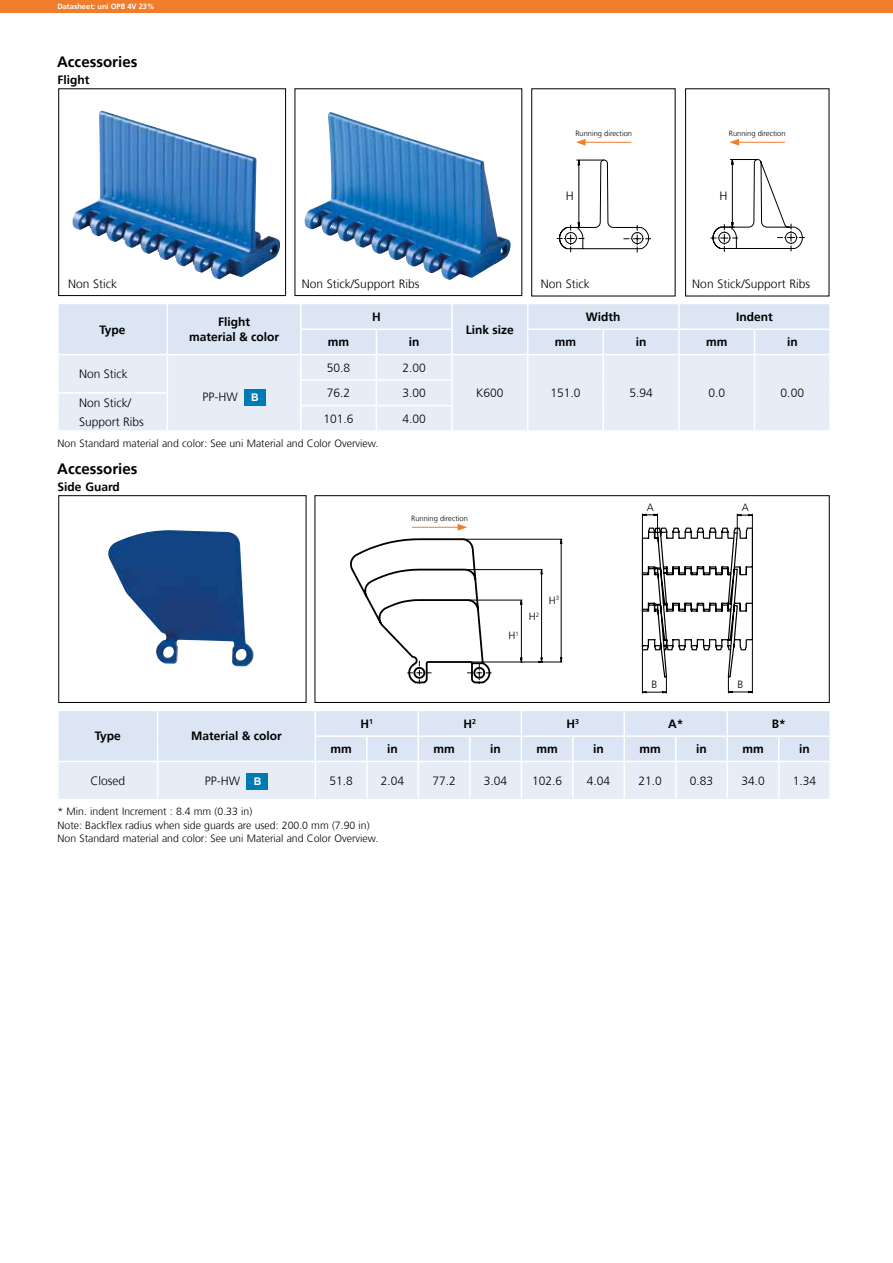
<style>
.page{position:relative;width:893px;height:1263px;background:#fff}
.page>*{position:absolute;margin:0;border:0;box-sizing:border-box;transform-origin:0 0}
.t1{font:700 15px "Frutiger";color:#000}
.t2{font:300 12px/19.5px "Frutiger";color:#000}
.t3{font:700 12px/15px "Frutiger";color:#000;text-align:center}
.t4{font:300 10.5px/13.5px "Frutiger";color:#000}
.t5{font:300 7.5px "Frutiger";color:#000}
.t6{font:700 7.5px "Frutiger";color:#fff}
.s1{font-family:"Arial";font-weight:700;font-size:10.5px;color:#fff}
</style>
<div class="page">
<div style="left:59px;top:89px;width:227px;height:207px;border:1px solid #000"></div>
<div style="left:531px;top:89px;width:144px;height:207px;border:1px solid #000"></div>
<div style="left:59px;top:495px;width:247px;height:208px;border:1px solid #000"></div>
<div style="left:315px;top:495px;width:514px;height:208px;border:1px solid #000"></div>
<img style="left:304px;top:112px;width:207px;height:168px">
<img style="left:72px;top:111px;width:208px;height:168px">
<svg style="left:710px;top:159px;width:95px;height:93px"></svg>
<svg style="left:556px;top:88px;width:95px;height:165px"></svg>
<hr style="left:737px;top:142px;width:48px;height:1px;background:#f07d2c">
<svg style="left:730px;top:139px;width:9px;height:7px"></svg>
<svg style="left:641px;top:513px;width:112px;height:181px"></svg>
<img style="left:108px;top:530px;width:146px;height:136px">
<svg style="left:350px;top:524px;width:213px;height:159px"></svg>
<div style="left:0;top:0;width:893px;height:13px;background:#f07d2c"></div>
<svg style="left:58px;top:304px;width:772px;height:126px;background:#e3eaf5"></svg>
<hr style="left:57px;top:406px;width:2px;height:24px;background:#fff">
<hr style="left:302px;top:405px;width:74px;height:1px;background:#fff">
<hr style="left:376px;top:405px;width:75px;height:1px;background:#fff">
<div style="left:244px;top:389px;width:22px;height:17px;background:#007ab5"></div>
<svg style="left:58px;top:711px;width:772px;height:88px;background:#e1e9f4"></svg>
<hr style="left:829px;top:737px;width:2px;height:24px;background:#fff">
<hr style="left:59px;top:761px;width:99px;height:1px;background:#fff">
<hr style="left:158px;top:761px;width:157px;height:1px;background:#fff">
<hr style="left:157px;top:762px;width:1px;height:37px;background:#fff">
<hr style="left:315px;top:761px;width:52px;height:1px;background:#fff">
<hr style="left:315px;top:762px;width:1px;height:37px;background:#fff">
<hr style="left:367px;top:761px;width:51px;height:1px;background:#fff">
<hr style="left:366px;top:762px;width:2px;height:37px;background:#fff">
<hr style="left:418px;top:761px;width:52px;height:1px;background:#fff">
<hr style="left:418px;top:762px;width:1px;height:37px;background:#fff">
<hr style="left:470px;top:761px;width:51px;height:1px;background:#fff">
<hr style="left:469px;top:762px;width:2px;height:37px;background:#fff">
<hr style="left:521px;top:761px;width:52px;height:1px;background:#fff">
<hr style="left:521px;top:762px;width:1px;height:37px;background:#fff">
<hr style="left:573px;top:761px;width:51px;height:1px;background:#fff">
<hr style="left:572px;top:762px;width:2px;height:37px;background:#fff">
<hr style="left:624px;top:761px;width:52px;height:1px;background:#fff">
<hr style="left:624px;top:762px;width:1px;height:37px;background:#fff">
<hr style="left:676px;top:761px;width:51px;height:1px;background:#fff">
<hr style="left:675px;top:762px;width:2px;height:37px;background:#fff">
<hr style="left:727px;top:761px;width:52px;height:1px;background:#fff">
<hr style="left:727px;top:762px;width:1px;height:37px;background:#fff">
<hr style="left:779px;top:761px;width:52px;height:1px;background:#fff">
<hr style="left:778px;top:762px;width:1px;height:37px;background:#fff">
<hr style="left:829px;top:762px;width:2px;height:37px;background:#fff">
<hr style="left:57px;top:761px;width:2px;height:38px;background:#fff">
<div style="left:247px;top:773px;width:21px;height:17px;background:#007ab5"></div>
<p class="t6" style="left:57px;top:2px;width:99px">Datasheet: uni OPB 4V 23%</p>
<h1 class="t1" style="left:57px;top:53px;width:82px">Accessories</h1>
<p class="t3" style="left:58px;top:73px;width:34px">Flight</p>
<p class="t5" style="left:575px;top:129px;width:58px">Running direction</p>
<p class="t5" style="left:729px;top:129px;width:58px">Running direction</p>
<p class="t2" style="left:566px;top:186px;width:10px">H</p>
<p class="t2" style="left:719px;top:186px;width:10px">H</p>
<p class="t2" style="left:68px;top:275px;width:51px">Non Stick</p>
<p class="t2" style="left:302px;top:275px;width:119px">Non Stick/Support Ribs</p>
<p class="t2" style="left:541px;top:275px;width:51px">Non Stick</p>
<p class="t2" style="left:692px;top:275px;width:119px">Non Stick/Support Ribs</p>
<p class="t3" style="left:100px;top:322px;width:28px">Type</p>
<p class="t3" style="left:189px;top:314px;width:92px">Flight<br>material &amp; color</p>
<p class="t3" style="left:372px;top:309px;width:10px">H</p>
<p class="t3" style="left:466px;top:322px;width:50px">Link size</p>
<p class="t3" style="left:586px;top:309px;width:36px">Width</p>
<p class="t3" style="left:736px;top:309px;width:38px">Indent</p>
<p class="t3" style="left:328px;top:335px;width:23px">mm</p>
<p class="t3" style="left:409px;top:335px;width:12px">in</p>
<p class="t3" style="left:555px;top:335px;width:23px">mm</p>
<p class="t3" style="left:636px;top:335px;width:12px">in</p>
<p class="t3" style="left:706px;top:335px;width:23px">mm</p>
<p class="t3" style="left:787px;top:335px;width:12px">in</p>
<p class="t2" style="left:327px;top:358px;width:25px">50.8</p>
<p class="t2" style="left:403px;top:358px;width:25px">2.00</p>
<p class="t2" style="left:327px;top:384px;width:25px">76.2</p>
<p class="t2" style="left:402px;top:384px;width:25px">3.00</p>
<p class="t2" style="left:476px;top:384px;width:29px">K600</p>
<p class="t2" style="left:550px;top:384px;width:32px">151.0</p>
<p class="t2" style="left:629px;top:384px;width:25px">5.94</p>
<p class="t2" style="left:708px;top:384px;width:18px">0.0</p>
<p class="t2" style="left:781px;top:384px;width:25px">0.00</p>
<p class="t2" style="left:79px;top:364px;width:50px">Non Stick</p>
<p class="t2" style="left:202px;top:387px;width:58px">PP-HW <span class="s1">B</span></p>
<p class="t2" style="left:79px;top:393px;width:66px">Non Stick/<br>Support Ribs</p>
<p class="t2" style="left:324px;top:409px;width:32px">101.6</p>
<p class="t2" style="left:402px;top:409px;width:25px">4.00</p>
<p class="t4" style="left:58px;top:437px;width:322px">Non Standard material and color: See uni Material and Color Overview.</p>
<h1 class="t1" style="left:57px;top:460px;width:82px">Accessories</h1>
<p class="t3" style="left:58px;top:480px;width:64px">Side Guard</p>
<p class="t3" style="left:95px;top:729px;width:28px">Type</p>
<p class="t3" style="left:191px;top:729px;width:92px">Material &amp; color</p>
<p class="t5" style="left:411px;top:514px;width:58px">Running direction</p>
<p class="t4" style="left:509px;top:629px;width:12px">H<sup>1</sup></p>
<p class="t4" style="left:529px;top:610px;width:12px">H<sup>2</sup></p>
<p class="t4" style="left:549px;top:593px;width:12px">H<sup>3</sup></p>
<p class="t4" style="left:647px;top:500px;width:9px">A</p>
<p class="t4" style="left:651px;top:678px;width:7px">B</p>
<p class="t4" style="left:742px;top:500px;width:9px">A</p>
<p class="t4" style="left:737px;top:678px;width:7px">B</p>
<p class="t3" style="left:361px;top:716px;width:14px">H<sup>1</sup></p>
<p class="t3" style="left:464px;top:716px;width:14px">H<sup>2</sup></p>
<p class="t3" style="left:567px;top:716px;width:14px">H<sup>3</sup></p>
<p class="t3" style="left:668px;top:716px;width:17px">A*</p>
<p class="t3" style="left:772px;top:716px;width:16px">B*</p>
<p class="t3" style="left:330px;top:742px;width:23px">mm</p>
<p class="t3" style="left:387px;top:742px;width:12px">in</p>
<p class="t3" style="left:433px;top:742px;width:23px">mm</p>
<p class="t3" style="left:490px;top:742px;width:12px">in</p>
<p class="t3" style="left:536px;top:742px;width:23px">mm</p>
<p class="t3" style="left:593px;top:742px;width:12px">in</p>
<p class="t3" style="left:639px;top:742px;width:23px">mm</p>
<p class="t3" style="left:696px;top:742px;width:12px">in</p>
<p class="t3" style="left:742px;top:742px;width:23px">mm</p>
<p class="t3" style="left:799px;top:742px;width:12px">in</p>
<p class="t2" style="left:90px;top:771px;width:36px">Closed</p>
<p class="t2" style="left:205px;top:771px;width:58px">PP-HW <span class="s1">B</span></p>
<p class="t2" style="left:329px;top:771px;width:25px">51.8</p>
<p class="t2" style="left:381px;top:771px;width:25px">2.04</p>
<p class="t2" style="left:432px;top:771px;width:25px">77.2</p>
<p class="t2" style="left:484px;top:771px;width:25px">3.04</p>
<p class="t2" style="left:532px;top:771px;width:32px">102.6</p>
<p class="t2" style="left:587px;top:771px;width:25px">4.04</p>
<p class="t2" style="left:638px;top:771px;width:25px">21.0</p>
<p class="t2" style="left:690px;top:771px;width:25px">0.83</p>
<p class="t2" style="left:741px;top:771px;width:25px">34.0</p>
<p class="t2" style="left:793px;top:771px;width:25px">1.34</p>
<p class="t4" style="left:58px;top:805px;width:322px">* Min. indent Increment : 8.4 mm (0.33 in)<br>Note: Backflex radius when side guards are used: 200.0 mm (7.90 in)<br>Non Standard material and color: See uni Material and Color Overview.</p>
</div>
